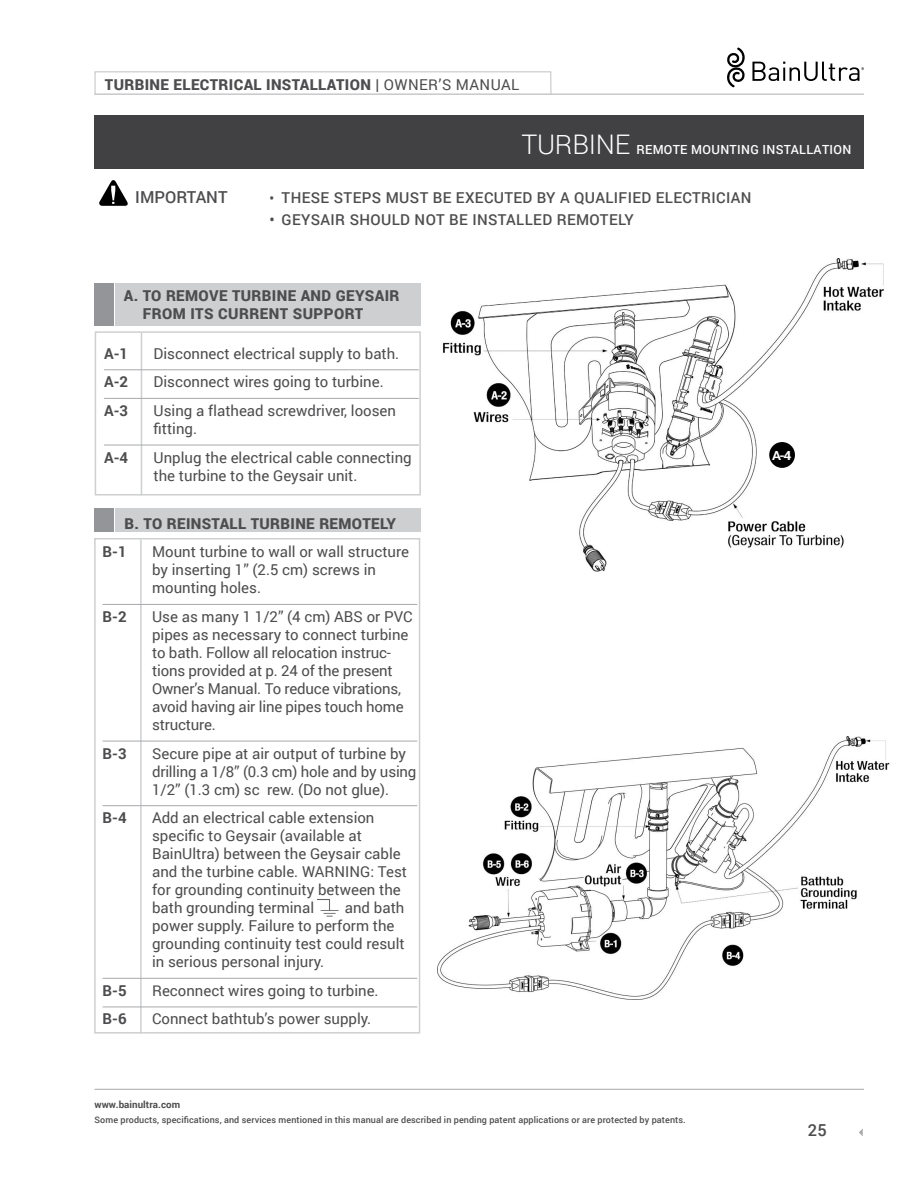
<style>
.page{position:relative;width:918px;height:1188px;background:#fff}
.page>*{position:absolute;margin:0;border:0;box-sizing:border-box;transform-origin:0 0}
.note_bas_page{font:500 16.5px "Roboto";color:#4d4d4f}
.Texte_étapes{font:15px/18px "Roboto";color:#4d4d4f}
.Titres{font:900 15px/18px "Roboto";letter-spacing:.025em;color:#4d4d4f}
.note_bas_page-2{font:500 15px "Roboto";letter-spacing:.025em;color:#4d4d4f}
.Texte_étapes-2{font:700 15px "Roboto";color:#4d4d4f}
.Titre_blanc{font:500 12.6px "Roboto";letter-spacing:.025em;color:#fff}
.t1{font:700 12.6px "Roboto";color:#fff;scale:1.11 1}
.t2{font:700 9.75px "Roboto";letter-spacing:.005em;color:#4d4d4f}
.t3{font:500 9px "Roboto";letter-spacing:.01em;color:#4d4d4f}
.s1{font-weight:400}
.s2{font-weight:300;font-size:27px}
.s3{font-size:13.5px}
</style>
<div class="page">
<svg style="left:859px;top:1129px;width:4px;height:7px"></svg>
<div style="left:94px;top:115px;width:770px;height:54px;background:#414042"></div>
<hr style="left:94px;top:93px;width:770px;height:2px;background:#c7c8ca">
<svg style="left:94px;top:71px;width:458px;height:24px"></svg>
<svg style="left:727px;top:48px;width:18px;height:39px"></svg>
<svg style="left:752px;top:62px;width:112px;height:19px"></svg>
<hr style="left:94px;top:1089px;width:770px;height:1px;background:#a7a9ac">
<div style="left:115px;top:283px;width:306px;height:43px;background:#cdcfd0"></div>
<div style="left:94px;top:283px;width:20px;height:43px;background:#939598"></div>
<hr style="left:141px;top:333px;width:1px;height:163px;background:#cdcfd0">
<div style="left:95px;top:331px;width:326px;height:165px;border:2px solid #cdcfd0"></div>
<hr style="left:140px;top:539px;width:2px;height:495px;background:#cdcfd0">
<div style="left:94px;top:538px;width:326px;height:496px;border:2px solid #cdcfd0"></div>
<img style="left:438px;top:737px;width:452px;height:263px">
<img style="left:443px;top:259px;width:441px;height:312px">
<div style="left:769px;top:442px;width:26px;height:26px;background:#000;border-radius:50%"></div>
<div style="left:115px;top:508px;width:306px;height:24px;background:#cdcfd0"></div>
<div style="left:94px;top:508px;width:20px;height:24px;background:#939598"></div>
<hr style="left:104px;top:370px;width:315px;height:1px;background:#a7a9ac">
<hr style="left:104px;top:398px;width:315px;height:1px;background:#a7a9ac">
<hr style="left:104px;top:445px;width:315px;height:1px;background:#a7a9ac">
<hr style="left:103px;top:604px;width:314px;height:1px;background:#a7a9ac">
<hr style="left:103px;top:741px;width:314px;height:1px;background:#a7a9ac">
<hr style="left:103px;top:805px;width:314px;height:1px;background:#a7a9ac">
<hr style="left:103px;top:978px;width:314px;height:1px;background:#a7a9ac">
<hr style="left:103px;top:1007px;width:314px;height:1px;background:#a7a9ac">
<img style="left:318px;top:899px;width:21px;height:17px">
<svg style="left:99px;top:180px;width:29px;height:26px"></svg>
<p class="Titres" style="left:105px;top:75px;width:416px">TURBINE ELECTRICAL INSTALLATION | <span class="s1">OWNER’S MANUAL</span></p>
<p class="Titre_blanc" style="left:521px;top:141px;width:331px"><span class="s2">TURBINE</span> REMOTE MOUNTING INSTALLATION</p>
<p class="note_bas_page" style="left:135px;top:186px;width:94px">IMPORTANT</p>
<p class="note_bas_page-2" style="left:270px;top:187px;width:483px"><span class="s3">•</span> THESE STEPS MUST BE EXECUTED BY A QUALIFIED ELECTRICIAN</p>
<p class="note_bas_page-2" style="left:270px;top:209px;width:366px">• GEYSAIR SHOULD NOT BE INSTALLED REMOTELY</p>
<p class="Titres" style="left:143px;top:286px;width:258px;text-indent:-19px">A. TO REMOVE TURBINE AND GEYSAIR<br>FROM ITS CURRENT SUPPORT</p>
<p class="Texte_étapes-2" style="left:104px;top:343px;width:26px">A-1</p>
<p class="Texte_étapes" style="left:154px;top:344px;width:247px">Disconnect electrical supply to bath.</p>
<p class="Texte_étapes-2" style="left:104px;top:371px;width:26px">A-2</p>
<p class="Texte_étapes" style="left:154px;top:372px;width:232px">Disconnect wires going to turbine.</p>
<p class="Texte_étapes-2" style="left:104px;top:400px;width:26px">A-3</p>
<p class="Texte_étapes" style="left:154px;top:401px;width:244px">Using a flathead screwdriver, loosen fitting.</p>
<p class="Texte_étapes-2" style="left:104px;top:447px;width:26px">A-4</p>
<p class="Texte_étapes" style="left:154px;top:448px;width:260px">Unplug the electrical cable connecting the turbine to the Geysair unit.</p>
<p class="Titres" style="left:124px;top:514px;width:273px">B. TO REINSTALL TURBINE REMOTELY</p>
<p class="Texte_étapes-2" style="left:103px;top:541px;width:26px">B-1</p>
<p class="Texte_étapes" style="left:152px;top:542px;width:258px">Mount turbine to wall or wall structure by inserting 1” (2.5 cm) screws in mounting holes.</p>
<p class="Texte_étapes-2" style="left:103px;top:606px;width:26px">B-2</p>
<p class="Texte_étapes" style="left:152px;top:607px;width:262px">Use as many 1 1/2” (4 cm) ABS or PVC pipes as necessary to connect turbine to bath. Follow all relocation instruc&shy;tions provided at p. 24 of the present Owner’s Manual. To reduce vibrations, avoid having air line pipes touch home structure.</p>
<p class="Texte_étapes-2" style="left:103px;top:743px;width:26px">B-3</p>
<p class="Texte_étapes" style="left:152px;top:744px;width:266px">Secure pipe at air output of turbine by drilling a 1/8” (0.3 cm) hole and by using<br>1/2” (1.3 cm) sc rew. (Do not glue).</p>
<p class="Texte_étapes-2" style="left:103px;top:807px;width:26px">B-4</p>
<p class="Texte_étapes" style="left:152px;top:808px;width:256px">Add an electrical cable extension specific to Geysair (available at BainUltra) between the Geysair cable and the turbine cable. WARNING: Test for grounding continuity between the bath grounding terminal</p>
<p class="Texte_étapes" style="left:152px;top:898px;width:254px;text-indent:193px">and bath power supply. Failure to perform the grounding continuity test could result in serious personal injury.</p>
<p class="Texte_étapes-2" style="left:103px;top:980px;width:26px">B-5</p>
<p class="Texte_étapes" style="left:152px;top:981px;width:228px">Reconnect wires going to turbine.</p>
<p class="Texte_étapes-2" style="left:103px;top:1009px;width:26px">B-6</p>
<p class="Texte_étapes" style="left:152px;top:1010px;width:221px">Connect bathtub’s power supply.</p>
<p class="t1" style="left:772px;top:446px;width:19px">A-4</p>
<p class="t2" style="left:94px;top:1097px;width:87px">www.bainultra.com</p>
<p class="t3" style="left:94px;top:1113px;width:593px">Some products, specifications, and services mentioned in this manual are described in pending patent applications or are protected by patents.</p>
<p class="note_bas_page" style="left:808px;top:1119px;width:20px">25</p>
</div>
